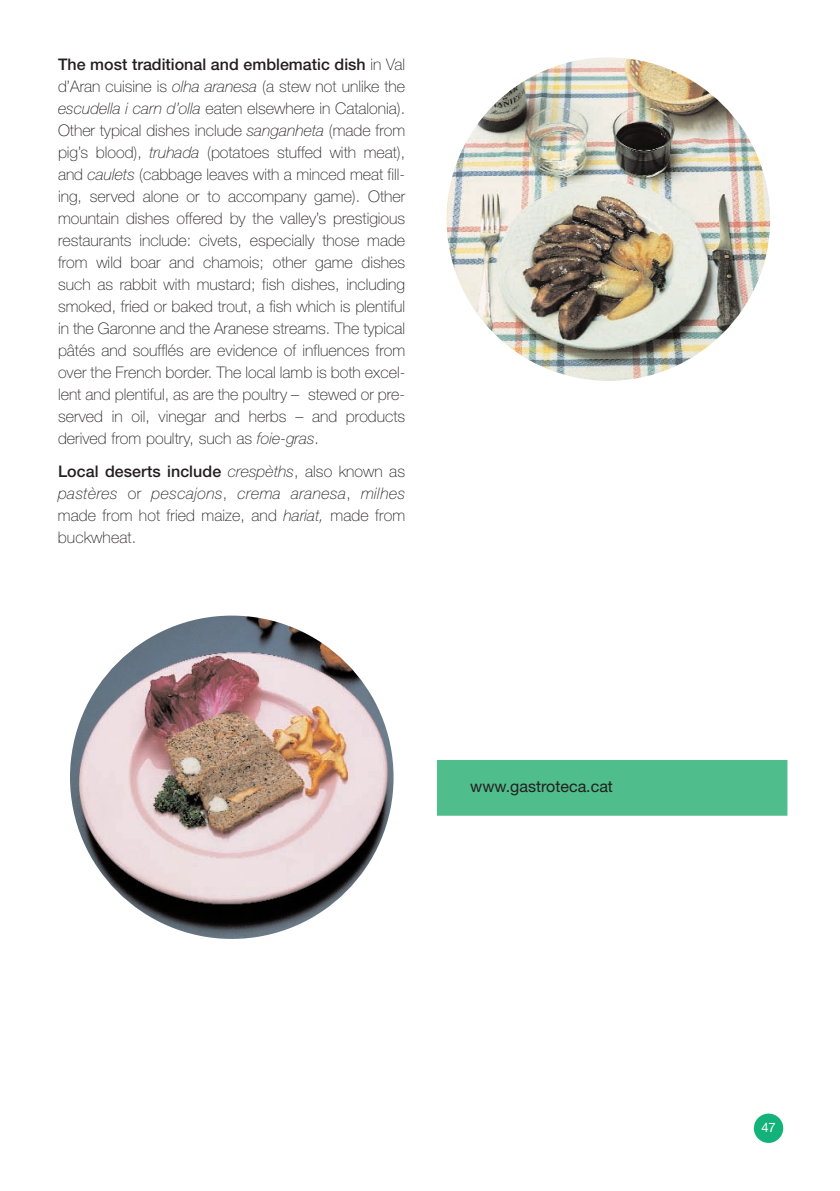
<style>
.page{position:relative;width:840px;height:1191px;background:#fff}
.page>*{position:absolute;margin:0;border:0;box-sizing:border-box;transform-origin:0 0}
.t1{font:100 16px/22px "Helvetica Neue";color:#231f20;text-align:justify}
.t2{font:16px "Helvetica Neue";color:#231f20}
.t3{font:13px "Helvetica Neue";color:#fff}
.s1{font-weight:500}
.s2{font-style:italic}
</style>
<div class="page">
<div style="left:753px;top:1113px;width:29px;height:29px;background:#13b27b;border-radius:50%"></div>
<img style="left:446px;top:57px;width:323px;height:324px;border-radius:162px">
<img style="left:70px;top:615px;width:323px;height:324px;border-radius:162px">
<div style="left:438px;top:761px;width:347px;height:53px;background:#4fbd8c"></div>
<div style="left:436px;top:760px;width:351px;height:55px;border:3px solid #4fbd8c"></div>
<p class="t1" style="left:58px;top:54px;width:348px"><span class="s1">The most traditional and emblematic dish</span> in Val d’Aran cuisine is <span class="s2">olha aranesa</span> (a stew not unlike the <span class="s2">escudella i carn d’olla</span> eaten elsewhere in Catalonia).<br>Other typical dishes include <span class="s2">sanganheta</span> (made from pig’s blood), <span class="s2">truhada</span> (potatoes stuffed with meat), and <span class="s2">caulets</span> (cabbage leaves with a minced meat fill&shy;ing, served alone or to accompany game). Other mountain dishes offered by the valley’s prestigious restaurants include: civets, especially those made from wild boar and chamois; other game dishes such as rabbit with mustard; fish dishes, including smoked, fried or baked trout, a fish which is plentiful in the Garonne and the Aranese streams. The typical pâtés and soufflés are evidence of influences from over the French border. The local lamb is both excel&shy;lent and plentiful, as are the poultry – stewed or pre&shy;served in oil, vinegar and herbs – and products derived from poultry, such as <span class="s2">foie-gras</span>.</p>
<p class="t1" style="left:58px;top:462px;width:348px"><span class="s1">Local deserts include</span> <span class="s2">crespèths</span>, also known as <span class="s2">pastères</span> or <span class="s2">pescajons</span>, <span class="s2">crema aranesa</span>, <span class="s2">milhes </span>made from hot fried maize, and <span class="s2">hariat,</span> made from buckwheat.</p>
<p class="t2" style="left:470px;top:780px;width:144px">www.gastroteca.cat</p>
<p class="t3" style="left:760px;top:1122px;width:16px">47</p>
</div>
